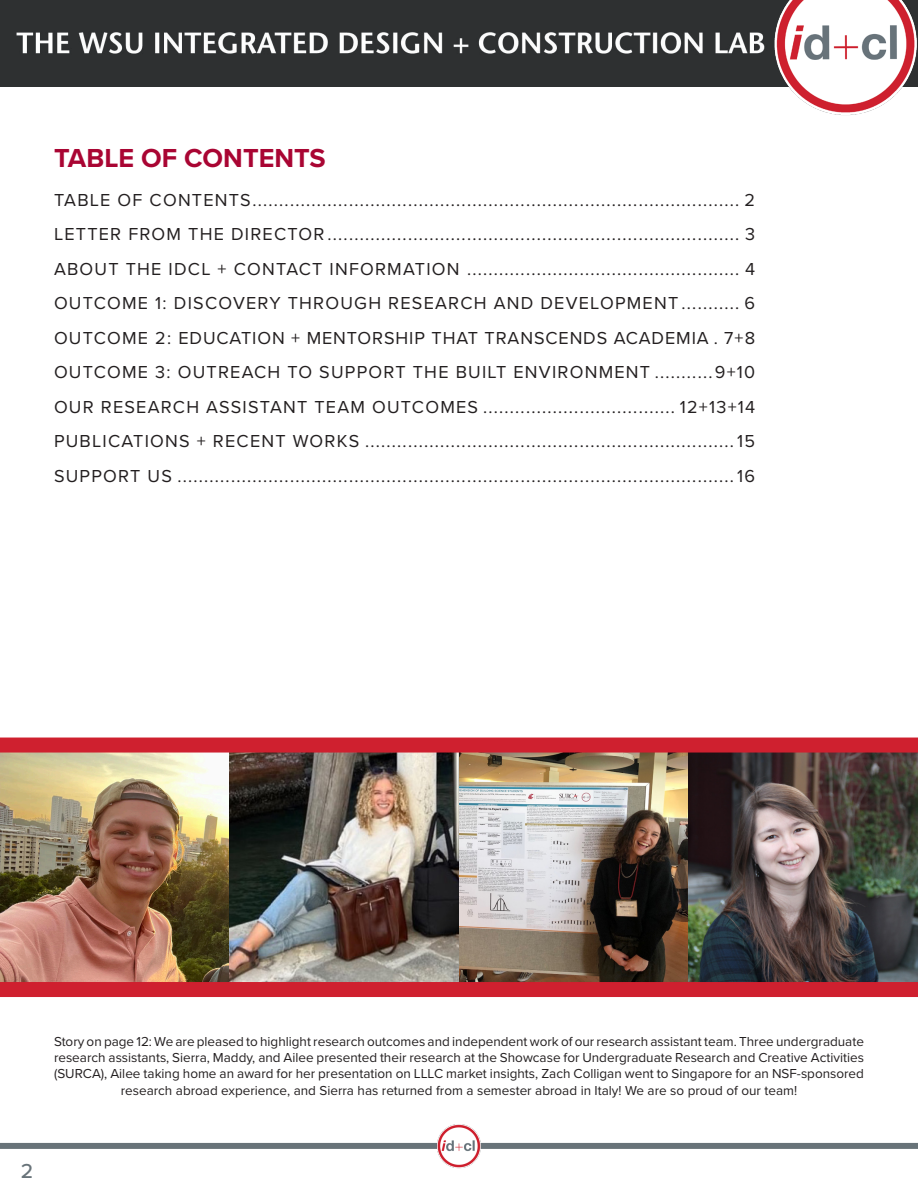
<style>
.page{position:relative;width:918px;height:1188px;background:#fff}
.page>*{position:absolute;margin:0;border:0;box-sizing:border-box;transform-origin:0 0}
.IDCL_Page_Contents{font:700 27px "Proxima Nova";color:#a90533}
.t1{font:500 21px "Proxima Nova";color:#687379}
.Toc_1{font:18px "Proxima Nova";letter-spacing:.07em;color:#231f20}
.Toc_1-2{font:18px "Proxima Nova";letter-spacing:.05em;color:#231f20}
.t2{font:13.5px/16.2px "Proxima Nova";color:#231f20;text-align:center}
</style>
<div class="page">
<div style="left:0;top:1143px;width:918px;height:6px;background:#687379"></div>
<img style="left:432px;top:1124px;width:54px;height:45px">
<img style="left:0;top:0;width:765px;height:87px">
<img style="left:765px;top:0;width:153px;height:115px">
<img style="left:0;top:753px;width:918px;height:229px">
<div style="left:0;top:738px;width:918px;height:15px;background:#cf202f"></div>
<div style="left:0;top:982px;width:918px;height:15px;background:#cf202f"></div>
<p class="IDCL_Page_Contents" style="left:54px;top:137px;width:273px">TABLE OF CONTENTS</p>
<p class="Toc_1" style="left:54px;top:186px;width:703px">TABLE OF CONTENTS........................................................................................... 2</p>
<p class="Toc_1" style="left:54px;top:221px;width:703px">LETTER FROM THE DIRECTOR............................................................................. 3</p>
<p class="Toc_1" style="left:54px;top:255px;width:703px">ABOUT THE IDCL + CONTACT INFORMATION ................................................... 4</p>
<p class="Toc_1" style="left:54px;top:290px;width:703px">OUTCOME 1: DISCOVERY THROUGH RESEARCH AND DEVELOPMENT ........... 6</p>
<p class="Toc_1-2" style="left:54px;top:324px;width:703px">OUTCOME 2: EDUCATION + MENTORSHIP THAT TRANSCENDS ACADEMIA . 7+8</p>
<p class="Toc_1" style="left:54px;top:359px;width:703px">OUTCOME 3: OUTREACH TO SUPPORT THE BUILT ENVIRONMENT ...........9+10</p>
<p class="Toc_1" style="left:54px;top:393px;width:703px">OUR RESEARCH ASSISTANT TEAM OUTCOMES .................................... 12+13+14</p>
<p class="Toc_1" style="left:54px;top:428px;width:703px">PUBLICATIONS + RECENT WORKS ..................................................................... 15</p>
<p class="Toc_1" style="left:54px;top:462px;width:703px">SUPPORT US ........................................................................................................ 16</p>
<p class="t2" style="left:54px;top:1033px;width:812px">Story on page 12: We are pleased to highlight research outcomes and independent work of our research assistant team. Three undergraduate research assistants, Sierra, Maddy, and Ailee presented their research at the Showcase for Undergraduate Research and Creative Activities (SURCA), Ailee taking home an award for her presentation on LLLC market insights, Zach Colligan went to Singapore for an NSF-sponsored research abroad experience, and Sierra has returned from a semester abroad in Italy! We are so proud of our team!</p>
<p class="t1" style="left:21px;top:1155px;width:14px">2</p>
</div>
